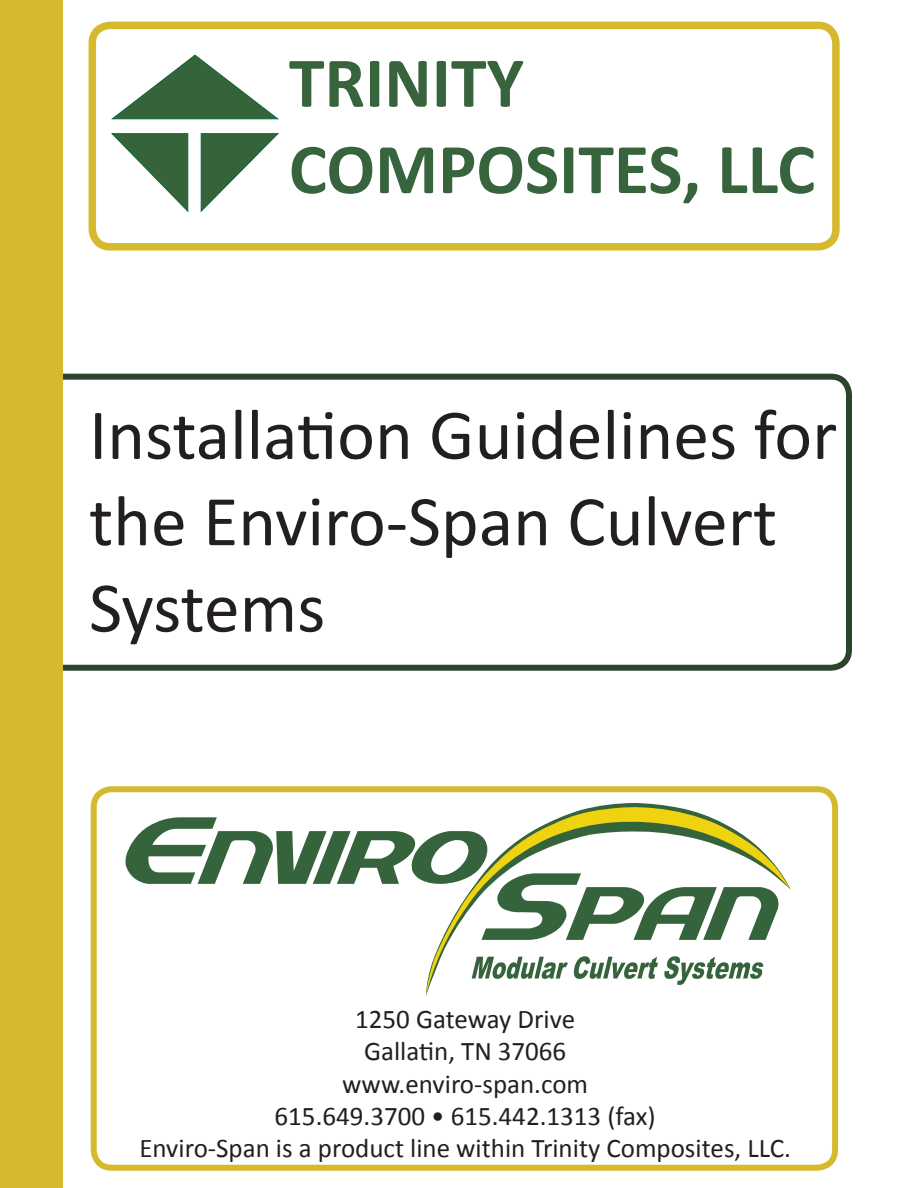
<style>
.page{position:relative;width:918px;height:1188px;background:#fff}
.page>*{position:absolute;margin:0;border:0;box-sizing:border-box;transform-origin:0 0}
.t1{font:72px/86.4px "Calibri";color:#231f20}
.t2{font:700 72px/86.4px "Calibri";color:#37643c}
.t3{font:27px "Calibri";color:#231f20}
</style>
<div class="page">
<div style="left:89px;top:22px;width:751px;height:229px;border:8px solid #d6ba2e;border-radius:18px"></div>
<div style="left:0;top:374px;width:852px;height:297px;border:6px solid #2a452b;border-radius:18px"></div>
<svg style="left:125px;top:817px;width:301px;height:67px"></svg>
<svg style="left:426px;top:806px;width:365px;height:189px"></svg>
<div style="left:0;top:0;width:63px;height:1188px;background:#d6ba2e"></div>
<div style="left:91px;top:786px;width:747px;height:385px;border:6px solid #d6ba2e;border-radius:18px"></div>
<svg style="left:112px;top:55px;width:167px;height:64px"></svg>
<svg style="left:111px;top:133px;width:77px;height:79px"></svg>
<svg style="left:201px;top:133px;width:78px;height:79px"></svg>
<p class="t2" style="left:289px;top:40px;width:528px">TRINITY<br>COMPOSITES, LLC</p>
<p class="t1" style="left:89px;top:392px;width:750px">Installation Guidelines for the Enviro-Span Culvert<br>Systems</p>
<p class="t3" style="left:355px;top:1002px;width:221px">1250 Gateway Drive</p>
<p class="t3" style="left:364px;top:1034px;width:204px">Gallatin, TN 37066</p>
<p class="t3" style="left:342px;top:1067px;width:247px">www.enviro-span.com</p>
<p class="t3" style="left:275px;top:1099px;width:383px">615.649.3700 • 615.442.1313 (fax)</p>
<p class="t3" style="left:139px;top:1131px;width:653px">Enviro-Span is a product line within Trinity Composites, LLC.</p>
</div>
